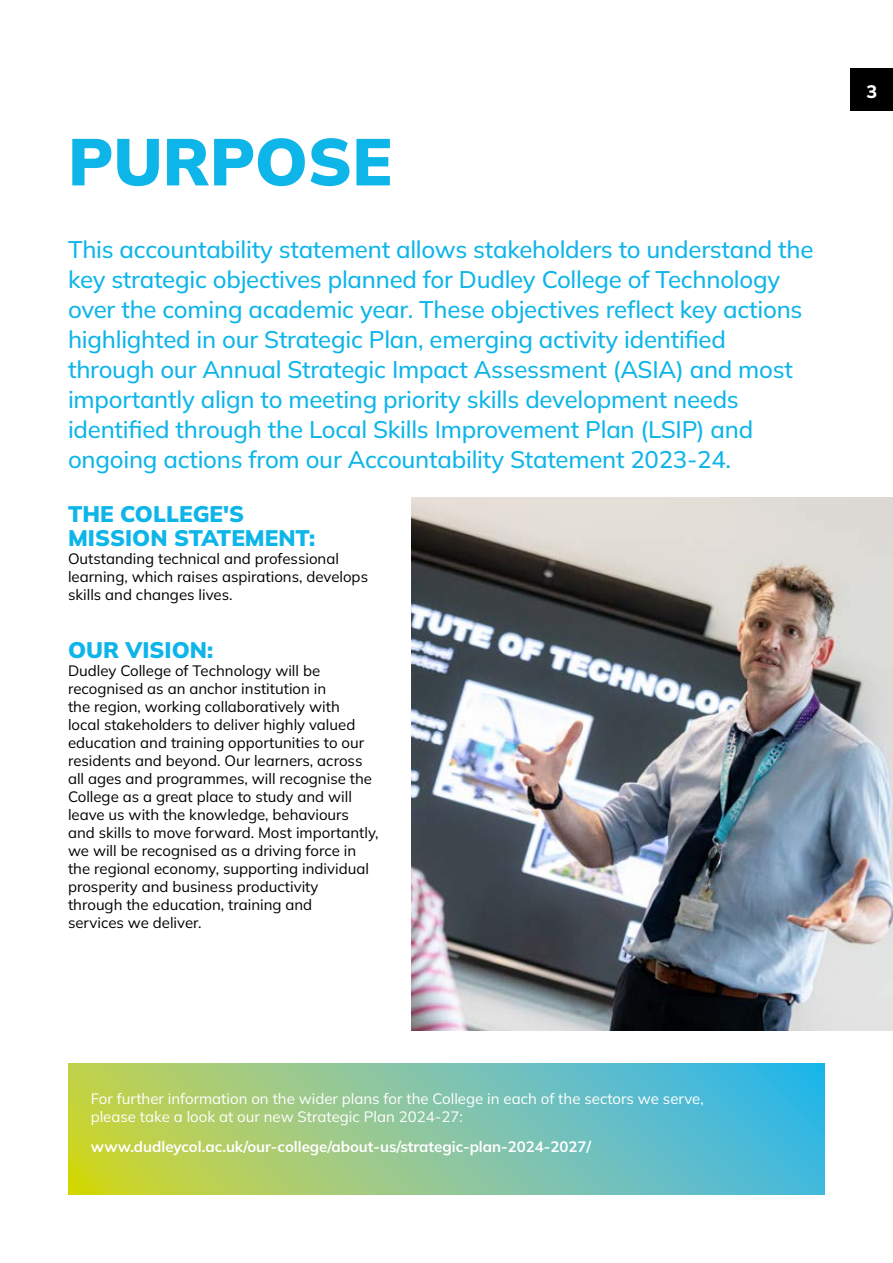
<style>
.page{position:relative;width:893px;height:1263px;background:#fff}
.page>*{position:absolute;margin:0;border:0;box-sizing:border-box;transform-origin:0 0}
.t1{font:900 66px "Mulish";color:#0eb5e9}
.t2{font:500 24px/30px "Mulish";letter-spacing:-.01em;color:#0eb5e9}
.t3{font:900 22.5px/24px "Mulish";color:#0eb5e9}
.t4{font:800 18px "Mulish";color:#fff}
.t5{font:15px/18px "Mulish";color:#000}
.t6{font:15px/18px "Mulish";color:#fff}
.t7{font:700 15px "Mulish";color:#fff}
</style>
<div class="page">
<div style="left:850px;top:68px;width:43px;height:43px;background:#000"></div>
<svg style="left:68px;top:1063px;width:757px;height:132px;background:#84c59b"></svg>
<img style="left:411px;top:497px;width:482px;height:533px">
<h1 class="t1" style="left:68px;top:115px;width:325px">PURPOSE</h1>
<p class="t2" style="left:68px;top:234px;width:747px">This accountability statement allows stakeholders to understand the key strategic objectives planned for Dudley College of Technology over the coming academic year. These objectives reflect key actions highlighted in our Strategic Plan, emerging activity identified through our Annual Strategic Impact Assessment (ASIA) and most importantly align to meeting priority skills development needs identified through the Local Skills Improvement Plan (LSIP) and ongoing actions from our Accountability Statement 2023-24.</p>
<h3 class="t3" style="left:68px;top:501px;width:249px">THE COLLEGE'S<br>MISSION STATEMENT:</h3>
<p class="t5" style="left:68px;top:549px;width:302px">Outstanding technical and professional learning, which raises aspirations, develops skills and changes lives.</p>
<h3 class="t3" style="left:68px;top:637px;width:147px">OUR VISION:</h3>
<p class="t5" style="left:68px;top:661px;width:312px">Dudley College of Technology will be recognised as an anchor institution in<br>the region, working collaboratively with<br>local stakeholders to deliver highly valued education and training opportunities to our residents and beyond. Our learners, across all ages and programmes, will recognise the College as a great place to study and will leave us with the knowledge, behaviours and skills to move forward. Most importantly, we will be recognised as a driving force in the regional economy, supporting individual prosperity and business productivity<br>through the education, training and<br>services we deliver.</p>
<p class="t4" style="left:866px;top:79px;width:12px">3</p>
<p class="t6" style="left:91px;top:1089px;width:615px">For further information on the wider plans for the College in each of the sectors we serve, please take a look at our new Strategic Plan 2024-27:</p>
<p class="t7" style="left:91px;top:1137px;width:502px">www.dudleycol.ac.uk/our-college/about-us/strategic-plan-2024-2027/</p>
</div>
